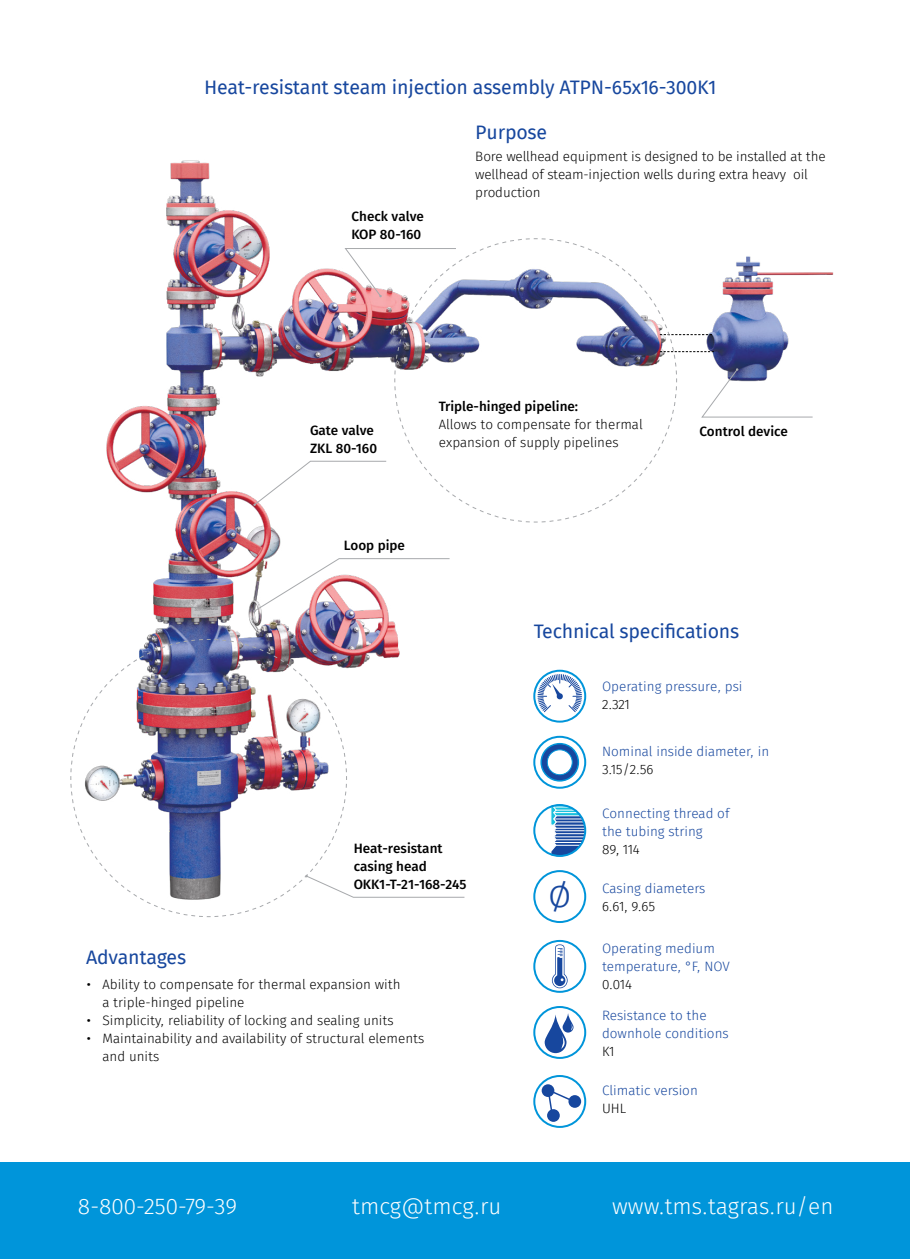
<style>
.page{position:relative;width:910px;height:1259px;background:#fff}
.page>*{position:absolute;margin:0;border:0;box-sizing:border-box;transform-origin:0 0}
.t1{font:300 37.95px "Fira Sans";color:#17479e}
.t2{font:300 22.5px "Fira Sans";color:#fff}
.t3{font:19.5px "Fira Sans";letter-spacing:-.01em;color:#17479e}
.t4{font:300 13.5px/18px "Fira Sans";color:#000}
.t5{font:300 13.5px/18px "Fira Sans";color:#17479e}
.t6{font:500 13.5px/18px "Fira Sans";color:#000}
</style>
<div class="page">
<div style="left:0;top:1162px;width:910px;height:97px;background:#0095da"></div>
<img style="left:106px;top:160px;width:728px;height:763px">
<svg style="left:394px;top:238px;width:145px;height:285px"></svg>
<svg style="left:537px;top:674px;width:45px;height:39px"></svg>
<div style="left:533px;top:670px;width:53px;height:52px;border:2px solid #0095da;border-radius:50%"></div>
<div style="left:533px;top:736px;width:53px;height:52px;border:2px solid #0095da;border-radius:50%"></div>
<svg style="left:541px;top:743px;width:37px;height:38px"></svg>
<div style="left:540px;top:743px;width:39px;height:38px;border:1px solid #0095da;border-radius:50%"></div>
<div style="left:547px;top:750px;width:25px;height:24px;background:#fff;border-radius:50%"></div>
<div style="left:547px;top:749px;width:26px;height:26px;border:1px solid #0095da;border-radius:50%"></div>
<svg style="left:550px;top:804px;width:35px;height:52px"></svg>
<div style="left:533px;top:804px;width:53px;height:53px;border:2px solid #0095da;border-radius:50%"></div>
<div style="left:533px;top:1075px;width:53px;height:53px;border:2px solid #0095da;border-radius:50%"></div>
<div style="left:568px;top:1095px;width:13px;height:12px;background:#17479e;border-radius:50%"></div>
<div style="left:547px;top:1109px;width:13px;height:12px;background:#17479e;border-radius:50%"></div>
<div style="left:542px;top:1084px;width:12px;height:13px;background:#17479e;border-radius:50%"></div>
<svg style="left:547px;top:1089px;width:29px;height:28px"></svg>
<svg style="left:552px;top:944px;width:16px;height:44px"></svg>
<div style="left:533px;top:940px;width:53px;height:53px;border:2px solid #0095da;border-radius:50%"></div>
<div style="left:533px;top:1006px;width:53px;height:53px;border:2px solid #0095da;border-radius:50%"></div>
<svg style="left:545px;top:1013px;width:29px;height:40px"></svg>
<div style="left:533px;top:870px;width:53px;height:53px;border:2px solid #0095da;border-radius:50%"></div>
<svg style="left:253px;top:558px;width:197px;height:54px"></svg>
<svg style="left:253px;top:460px;width:134px;height:46px"></svg>
<img style="left:344px;top:238px;width:187px;height:139px">
<svg style="left:539px;top:238px;width:274px;height:285px"></svg>
<img style="left:70px;top:638px;width:277px;height:279px">
<svg style="left:213px;top:781px;width:252px;height:136px"></svg>
<h3 class="t3" style="left:204px;top:73px;width:514px">Heat-resistant steam injection assembly ATPN-65x16-300K1</h3>
<h3 class="t3" style="left:475px;top:119px;width:73px">Purpose</h3>
<p class="t6" style="left:352px;top:206px;width:74px">Check valve<br>KOP 80-160</p>
<p class="t4" style="left:475px;top:148px;width:352px">Bore wellhead equipment is designed to be installed at the wellhead of steam-injection wells during extra heavy oil production</p>
<p class="t6" style="left:310px;top:420px;width:69px">Gate valve<br>ZKL 80-160</p>
<p class="t6" style="left:344px;top:535px;width:63px">Loop pipe</p>
<p class="t6" style="left:439px;top:396px;width:141px">Triple-hinged pipeline:</p>
<p class="t4" style="left:439px;top:416px;width:205px">Allows to compensate for thermal expansion of supply pipelines</p>
<p class="t6" style="left:699px;top:421px;width:90px">Control device</p>
<h3 class="t3" style="left:534px;top:618px;width:207px">Technical specifications</h3>
<p class="t5" style="left:602px;top:678px;width:142px">Operating pressure, psi</p>
<p class="t4" style="left:602px;top:696px;width:29px">2.321</p>
<p class="t5" style="left:602px;top:743px;width:169px">Nominal inside diameter, in</p>
<p class="t4" style="left:602px;top:761px;width:53px">3.15/2.56</p>
<p class="t6" style="left:354px;top:838px;width:114px">Heat-resistant casing head<br>OKK1-T-21-168-245</p>
<h3 class="t3" style="left:86px;top:943px;width:102px">Advantages</h3>
<p class="t4" style="left:103px;top:976px;width:300px;text-indent:-16px">• Ability to compensate for thermal expansion with a triple-hinged pipeline</p>
<p class="t4" style="left:86px;top:1012px;width:309px">• Simplicity, reliability of locking and sealing units</p>
<p class="t4" style="left:103px;top:1030px;width:323px;text-indent:-16px">• Maintainability and availability of structural elements and units</p>
<h1 class="t1" style="left:548px;top:867px;width:25px">Ø</h1>
<p class="t5" style="left:602px;top:805px;width:129px">Connecting thread of the tubing string</p>
<p class="t4" style="left:602px;top:841px;width:39px">89, 114</p>
<p class="t5" style="left:602px;top:880px;width:105px">Casing diameters</p>
<p class="t4" style="left:602px;top:898px;width:55px">6.61, 9.65</p>
<p class="t5" style="left:602px;top:940px;width:129px">Operating medium temperature, °F, NOV</p>
<p class="t4" style="left:602px;top:976px;width:31px">0.014</p>
<p class="t5" style="left:602px;top:1007px;width:128px">Resistance to the downhole conditions</p>
<p class="t4" style="left:602px;top:1043px;width:14px">К1</p>
<p class="t5" style="left:602px;top:1082px;width:97px">Climatic version</p>
<p class="t4" style="left:602px;top:1100px;width:26px">UHL</p>
<h2 class="t2" style="left:78px;top:1190px;width:161px">8-800-250-79-39</h2>
<h2 class="t2" style="left:352px;top:1190px;width:151px">tmcg@tmcg.ru</h2>
<h2 class="t2" style="left:612px;top:1190px;width:223px">www.tms.tagras.ru/en</h2>
</div>
